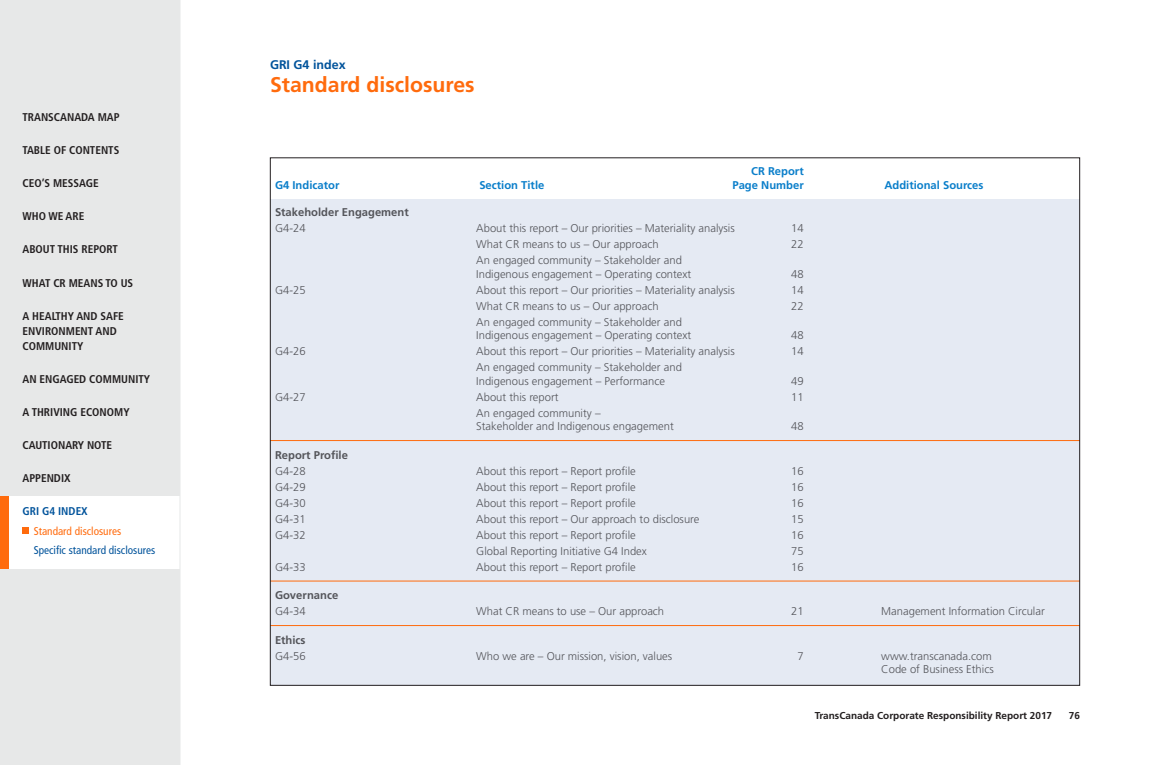
<style>
.page{position:relative;width:1170px;height:765px;background:#fff}
.page>*{position:absolute;margin:0;border:0;box-sizing:border-box;transform-origin:0 0}
.t1{font:700 21.25px "Frutiger";color:#ff6b0d}
.t2{font:700 12.5px "Frutiger";color:#00539b}
.t3{font:300 11.25px/13.5px "Frutiger";color:#54555a}
.t4{font:700 condensed 11.25px/15px "Frutiger";color:#231f20}
.t5{font:700 11.25px "Frutiger";color:#0a7eca}
.t6{font:700 11.25px "Frutiger";color:#54555a}
.t7{font:condensed 11.25px "Frutiger";color:#00539b}
.t8{font:condensed 11.25px "Frutiger";color:#ff6b0d}
.t9{font:700 condensed 11.25px "Frutiger";color:#00539b}
.t10{font:700 10px "Frutiger";color:#231f20}
</style>
<div class="page">
<div style="left:0;top:0;width:180px;height:765px;background:#e7e8e8"></div>
<div style="left:0;top:496px;width:180px;height:73px;background:#fff"></div>
<div style="left:0;top:496px;width:9px;height:73px;background:#ff6b0d"></div>
<div style="left:270px;top:199px;width:810px;height:487px;background:#e5eaf3"></div>
<hr style="left:270px;top:440px;width:810px;height:1px;background:#ff6b0d">
<hr style="left:270px;top:581px;width:810px;height:1px;background:#ff6b0d">
<hr style="left:270px;top:625px;width:810px;height:1px;background:#ff6b0d">
<div style="left:22px;top:527px;width:7px;height:6px;background:#ff6b0d"></div>
<hr style="left:180px;top:0;width:1px;height:765px;background:#e7e8e8">
<p class="t4" style="left:22px;top:110px;width:99px">TRANSCANADA MAP</p>
<p class="t4" style="left:22px;top:143px;width:98px">TABLE OF CONTENTS</p>
<p class="t4" style="left:22px;top:176px;width:78px">CEO’S MESSAGE</p>
<p class="t4" style="left:22px;top:209px;width:63px">WHO WE ARE</p>
<p class="t4" style="left:22px;top:242px;width:97px">ABOUT THIS REPORT</p>
<p class="t4" style="left:22px;top:275px;width:112px">WHAT CR MEANS TO US</p>
<p class="t4" style="left:22px;top:308px;width:103px">A HEALTHY AND SAFE<br>ENVIRONMENT AND<br>COMMUNITY</p>
<p class="t4" style="left:22px;top:371px;width:129px">AN ENGAGED COMMUNITY</p>
<p class="t4" style="left:22px;top:405px;width:109px">A THRIVING ECONOMY</p>
<p class="t4" style="left:22px;top:438px;width:91px">CAUTIONARY NOTE</p>
<p class="t4" style="left:22px;top:471px;width:50px">APPENDIX</p>
<p class="t9" style="left:22px;top:505px;width:67px">GRI G4 INDEX</p>
<p class="t8" style="left:34px;top:524px;width:89px">Standard disclosures</p>
<p class="t7" style="left:34px;top:544px;width:123px">Specific standard disclosures</p>
<p class="t2" style="left:270px;top:58px;width:77px">GRI G4 index</p>
<h1 class="t1" style="left:270px;top:72px;width:206px">Standard disclosures</h1>
<p class="t5" style="left:751px;top:165px;width:54px">CR Report</p>
<p class="t5" style="left:275px;top:178px;width:66px">G4 Indicator</p>
<p class="t5" style="left:479px;top:178px;width:67px">Section Title</p>
<p class="t5" style="left:732px;top:178px;width:73px">Page Number</p>
<p class="t5" style="left:884px;top:178px;width:101px">Additional Sources</p>
<p class="t6" style="left:275px;top:206px;width:135px">Stakeholder Engagement</p>
<p class="t3" style="left:275px;top:222px;width:32px">G4-24</p>
<p class="t3" style="left:476px;top:222px;width:260px">About this report – Our priorities – Materiality analysis</p>
<p class="t3" style="left:791px;top:222px;width:14px">14</p>
<p class="t3" style="left:476px;top:238px;width:184px">What CR means to us – Our approach</p>
<p class="t3" style="left:791px;top:238px;width:14px">22</p>
<p class="t3" style="left:476px;top:254px;width:217px">An engaged community – Stakeholder and<br>Indigenous engagement – Operating context</p>
<p class="t3" style="left:791px;top:267px;width:14px">48</p>
<p class="t3" style="left:275px;top:283px;width:32px">G4-25</p>
<p class="t3" style="left:476px;top:283px;width:260px">About this report – Our priorities – Materiality analysis</p>
<p class="t3" style="left:791px;top:283px;width:14px">14</p>
<p class="t3" style="left:476px;top:299px;width:184px">What CR means to us – Our approach</p>
<p class="t3" style="left:791px;top:299px;width:14px">22</p>
<p class="t3" style="left:476px;top:315px;width:217px">An engaged community – Stakeholder and<br>Indigenous engagement – Operating context</p>
<p class="t3" style="left:791px;top:329px;width:14px">48</p>
<p class="t3" style="left:275px;top:345px;width:32px">G4-26</p>
<p class="t3" style="left:476px;top:345px;width:260px">About this report – Our priorities – Materiality analysis</p>
<p class="t3" style="left:791px;top:345px;width:14px">14</p>
<p class="t3" style="left:476px;top:361px;width:207px">An engaged community – Stakeholder and<br>Indigenous engagement – Performance</p>
<p class="t3" style="left:791px;top:374px;width:14px">49</p>
<p class="t3" style="left:275px;top:390px;width:32px">G4-27</p>
<p class="t3" style="left:476px;top:390px;width:84px">About this report</p>
<p class="t3" style="left:791px;top:390px;width:14px">11</p>
<p class="t3" style="left:476px;top:406px;width:199px">An engaged community –<br>Stakeholder and Indigenous engagement</p>
<p class="t3" style="left:791px;top:420px;width:14px">48</p>
<p class="t6" style="left:275px;top:448px;width:74px">Report Profile</p>
<p class="t3" style="left:275px;top:464px;width:32px">G4-28</p>
<p class="t3" style="left:476px;top:464px;width:161px">About this report – Report profile</p>
<p class="t3" style="left:791px;top:464px;width:14px">16</p>
<p class="t3" style="left:275px;top:480px;width:32px">G4-29</p>
<p class="t3" style="left:476px;top:480px;width:161px">About this report – Report profile</p>
<p class="t3" style="left:791px;top:480px;width:14px">16</p>
<p class="t3" style="left:275px;top:496px;width:32px">G4-30</p>
<p class="t3" style="left:476px;top:496px;width:161px">About this report – Report profile</p>
<p class="t3" style="left:791px;top:496px;width:14px">16</p>
<p class="t3" style="left:275px;top:512px;width:32px">G4-31</p>
<p class="t3" style="left:476px;top:512px;width:225px">About this report – Our approach to disclosure</p>
<p class="t3" style="left:791px;top:512px;width:14px">15</p>
<p class="t3" style="left:275px;top:528px;width:32px">G4-32</p>
<p class="t3" style="left:476px;top:528px;width:161px">About this report – Report profile</p>
<p class="t3" style="left:791px;top:528px;width:14px">16</p>
<p class="t3" style="left:476px;top:544px;width:172px">Global Reporting Initiative G4 Index</p>
<p class="t3" style="left:791px;top:544px;width:14px">75</p>
<p class="t3" style="left:275px;top:560px;width:32px">G4-33</p>
<p class="t3" style="left:476px;top:560px;width:161px">About this report – Report profile</p>
<p class="t3" style="left:791px;top:560px;width:14px">16</p>
<p class="t6" style="left:275px;top:589px;width:65px">Governance</p>
<p class="t3" style="left:275px;top:605px;width:32px">G4-34</p>
<p class="t3" style="left:476px;top:605px;width:189px">What CR means to use – Our approach</p>
<p class="t3" style="left:791px;top:605px;width:14px">21</p>
<p class="t3" style="left:881px;top:605px;width:165px">Management Information Circular</p>
<p class="t6" style="left:275px;top:633px;width:32px">Ethics</p>
<p class="t3" style="left:275px;top:649px;width:32px">G4-56</p>
<p class="t3" style="left:476px;top:649px;width:198px">Who we are – Our mission, vision, values</p>
<p class="t3" style="left:797px;top:649px;width:8px">7</p>
<p class="t3" style="left:881px;top:649px;width:114px">www.transcanada.com<br>Code of Business Ethics</p>
<p class="t10" style="left:815px;top:709px;width:239px">TransCanada Corporate Responsibility Report 2017</p>
<p class="t10" style="left:1069px;top:709px;width:13px">76</p>
</div>
